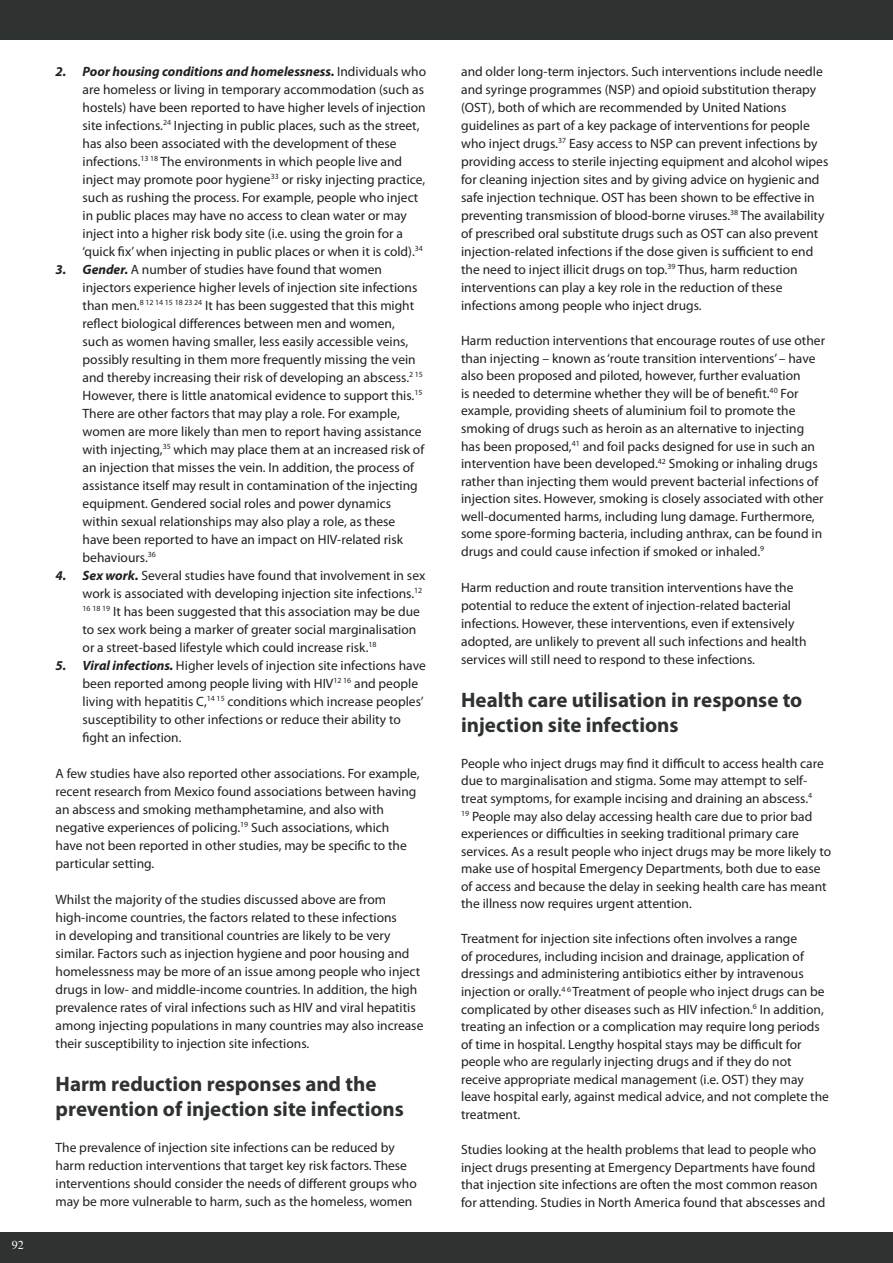
<style>
.page{position:relative;width:893px;height:1263px;background:#fff}
.page>*{position:absolute;margin:0;border:0;box-sizing:border-box;transform-origin:0 0}
.t1{font:700 21px/25.2px "Myriad Pro";color:#2e3230}
.t2{font:13.5px/18px "Myriad Pro";color:#231f20}
.t3{font:12px "Times";color:#fff}
.s1{font-weight:700;font-style:italic}
</style>
<div class="page">
<div style="left:0;top:0;width:893px;height:39px;background:#2e3230"></div>
<div style="left:0;top:1233px;width:893px;height:30px;background:#2e3230"></div>
<p class="t3" style="left:12px;top:1234px;width:14px">92</p>
<p class="t2" style="left:83px;top:62px;width:345px;text-indent:-27px"><span class="s1">2. Poor housing conditions and homelessness.</span> Individuals who are homeless or living in temporary accommodation (such as hostels) have been reported to have higher levels of injection site infections.<sup>24</sup> Injecting in public places, such as the street, has also been associated with the development of these infections.<sup>13</sup> <sup>18</sup> The environments in which people live and inject may promote poor hygiene<sup>33</sup> or risky injecting practice, such as rushing the process. For example, people who inject in public places may have no access to clean water or may inject into a higher risk body site (i.e. using the groin for a ‘quick fix’ when injecting in public places or when it is cold).<sup>34</sup></p>
<p class="t2" style="left:83px;top:260px;width:343px;text-indent:-27px"><span class="s1">3. Gender.</span> A number of studies have found that women injectors experience higher levels of injection site infections than men.<sup>8</sup> <sup>12</sup> <sup>14</sup> <sup>15</sup> <sup>18</sup> <sup>23</sup> <sup>24</sup> It has been suggested that this might reflect biological differences between men and women, such as women having smaller, less easily accessible veins, possibly resulting in them more frequently missing the vein and thereby increasing their risk of developing an abscess.<sup>2</sup> <sup>15<br></sup>However, there is little anatomical evidence to support this.<sup>15<br></sup>There are other factors that may play a role. For example, women are more likely than men to report having assistance with injecting,<sup>35</sup> which may place them at an increased risk of an injection that misses the vein. In addition, the process of assistance itself may result in contamination of the injecting equipment. Gendered social roles and power dynamics within sexual relationships may also play a role, as these have been reported to have an impact on HIV-related risk behaviours.<sup>36</sup></p>
<p class="t2" style="left:83px;top:566px;width:344px;text-indent:-27px"><span class="s1">4. Sex work.</span> Several studies have found that involvement in sex work is associated with developing injection site infections.<sup>12<br>16</sup> <sup>18</sup> <sup>19</sup> It has been suggested that this association may be due to sex work being a marker of greater social marginalisation or a street-based lifestyle which could increase risk.<sup>18</sup></p>
<p class="t2" style="left:83px;top:656px;width:345px;text-indent:-27px"><span class="s1">5. Viral infections.</span> Higher levels of injection site infections have been reported among people living with HIV<sup>12</sup> <sup>16</sup> and people living with hepatitis C,<sup>14</sup> <sup>15</sup> conditions which increase peoples’ susceptibility to other infections or reduce their ability to fight an infection.</p>
<p class="t2" style="left:56px;top:764px;width:366px">A few studies have also reported other associations. For example, recent research from Mexico found associations between having an abscess and smoking methamphetamine, and also with negative experiences of policing.<sup>19</sup> Such associations, which have not been reported in other studies, may be specific to the particular setting.</p>
<p class="t2" style="left:56px;top:890px;width:369px">Whilst the majority of the studies discussed above are from high-income countries, the factors related to these infections<br>in developing and transitional countries are likely to be very similar. Factors such as injection hygiene and poor housing and homelessness may be more of an issue among people who inject drugs in low- and middle-income countries. In addition, the high prevalence rates of viral infections such as HIV and viral hepatitis among injecting populations in many countries may also increase their susceptibility to injection site infections.</p>
<h1 class="t1" style="left:56px;top:1071px;width:350px">Harm reduction responses and the prevention of injection site infections</h1>
<p class="t2" style="left:56px;top:1139px;width:363px">The prevalence of injection site infections can be reduced by harm reduction interventions that target key risk factors. These interventions should consider the needs of different groups who may be more vulnerable to harm, such as the homeless, women</p>
<p class="t2" style="left:461px;top:62px;width:369px">and older long-term injectors. Such interventions include needle and syringe programmes (NSP) and opioid substitution therapy (OST), both of which are recommended by United Nations guidelines as part of a key package of interventions for people who inject drugs.<sup>37</sup> Easy access to NSP can prevent infections by providing access to sterile injecting equipment and alcohol wipes for cleaning injection sites and by giving advice on hygienic and safe injection technique. OST has been shown to be effective in preventing transmission of blood-borne viruses.<sup>38</sup> The availability of prescribed oral substitute drugs such as OST can also prevent injection-related infections if the dose given is sufficient to end the need to inject illicit drugs on top.<sup>39</sup> Thus, harm reduction interventions can play a key role in the reduction of these infections among people who inject drugs.</p>
<p class="t2" style="left:461px;top:332px;width:365px;line-height:17.5px">Harm reduction interventions that encourage routes of use other than injecting – known as ‘route transition interventions’ – have also been proposed and piloted, however, further evaluation<br>is needed to determine whether they will be of benefit.<sup>40</sup> For example, providing sheets of aluminium foil to promote the smoking of drugs such as heroin as an alternative to injecting has been proposed,<sup>41</sup> and foil packs designed for use in such an intervention have been developed.<sup>42</sup> Smoking or inhaling drugs rather than injecting them would prevent bacterial infections of injection sites. However, smoking is closely associated with other well-documented harms, including lung damage. Furthermore, some spore-forming bacteria, including anthrax, can be found in drugs and could cause infection if smoked or inhaled.<sup>9</sup></p>
<p class="t2" style="left:461px;top:579px;width:347px">Harm reduction and route transition interventions have the potential to reduce the extent of injection-related bacterial infections. However, these interventions, even if extensively adopted, are unlikely to prevent all such infections and health services will still need to respond to these infections.</p>
<h1 class="t1" style="left:461px;top:688px;width:343px">Health care utilisation in response to injection site infections</h1>
<p class="t2" style="left:461px;top:755px;width:372px;line-height:17.5px">People who inject drugs may find it difficult to access health care due to marginalisation and stigma. Some may attempt to self&shy;treat symptoms, for example incising and draining an abscess.<sup>4<br>19</sup> People may also delay accessing health care due to prior bad experiences or difficulties in seeking traditional primary care services. As a result people who inject drugs may be more likely to make use of hospital Emergency Departments, both due to ease of access and because the delay in seeking health care has meant the illness now requires urgent attention.</p>
<p class="t2" style="left:461px;top:930px;width:369px;line-height:17.5px">Treatment for injection site infections often involves a range<br>of procedures, including incision and drainage, application of dressings and administering antibiotics either by intravenous injection or orally.<sup>4</sup> <sup>6</sup> Treatment of people who inject drugs can be complicated by other diseases such as HIV infection.<sup>6</sup> In addition, treating an infection or a complication may require long periods of time in hospital. Lengthy hospital stays may be difficult for people who are regularly injecting drugs and if they do not receive appropriate medical management (i.e. OST) they may leave hospital early, against medical advice, and not complete the treatment.</p>
<p class="t2" style="left:461px;top:1141px;width:366px;line-height:17.5px">Studies looking at the health problems that lead to people who inject drugs presenting at Emergency Departments have found that injection site infections are often the most common reason for attending. Studies in North America found that abscesses and</p>
</div>
